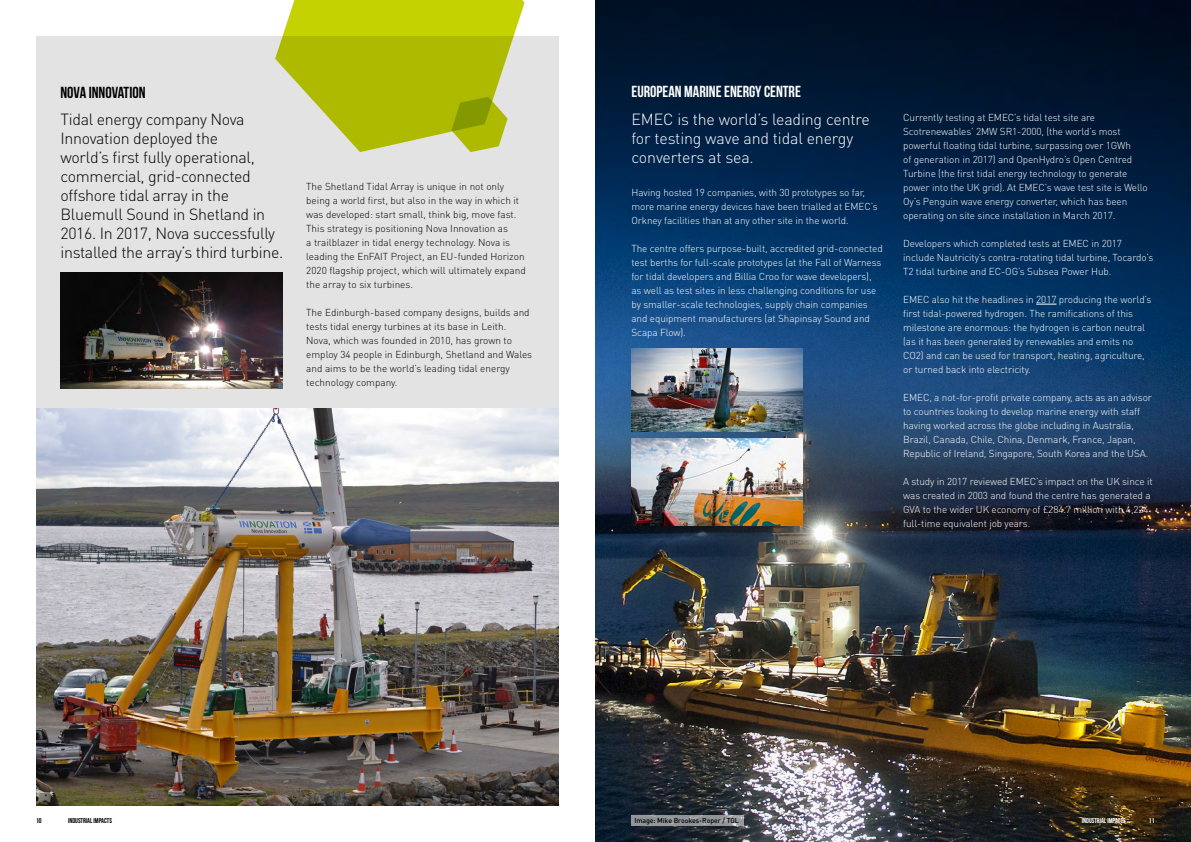
<style>
.page{position:relative;width:1191px;height:842px;background:#fff}
.page>*{position:absolute;margin:0;border:0;box-sizing:border-box;transform-origin:0 0}
.t1{font:300 16px/19px "DIN Pro";letter-spacing:-.02em;color:#000}
.t2{font:300 16px/19px "DIN Pro";letter-spacing:-.01em;color:#fff}
.t3{font:700 16px "Bebas Neue";color:#fff}
.t4{font:700 16px "Bebas Neue";color:#000}
.t5{font:300 10px/14px "DIN Pro";letter-spacing:-.01em;color:#fff}
.t6{font:300 10px/14px "DIN Pro";color:#000}
.t7{font:500 7px "DIN Pro";letter-spacing:-.01em;color:#000}
.t8{font:700 7px "Bebas Neue";color:#000}
.t9{font:700 7px "Bebas Neue";color:#fff}
</style>
<div class="page">
<img style="left:595px;top:0;width:596px;height:842px">
<div style="left:36px;top:36px;width:522px;height:770px;background:#e3e3e3"></div>
<img style="left:60px;top:273px;width:222px;height:116px">
<img style="left:36px;top:408px;width:522px;height:398px">
<svg style="left:275px;top:0;width:249px;height:152px"></svg>
<svg style="left:1036px;top:304px;width:20px;height:1px"></svg>
<img style="left:631px;top:349px;width:172px;height:83px">
<img style="left:631px;top:439px;width:172px;height:87px">
<svg style="left:631px;top:816px;width:112px;height:10px"></svg>
<h1 class="t4" style="left:60px;top:84px;width:87px">NOVA INNOVATION</h1>
<p class="t1" style="left:60px;top:109px;width:224px">Tidal energy company Nova<br>Innovation deployed the<br>world’s first fully operational, commercial, grid-connected offshore tidal array in the<br>Bluemull Sound in Shetland in<br>2016. In 2017, Nova successfully installed the array’s third turbine.</p>
<p class="t6" style="left:306px;top:179px;width:221px">The Shetland Tidal Array is unique in not only being a world first, but also in the way in which it was developed: start small, think big, move fast.<br>This strategy is positioning Nova Innovation as<br>a trailblazer in tidal energy technology. Nova is leading the EnFAIT Project, an EU-funded Horizon 2020 flagship project, which will ultimately expand the array to six turbines.</p>
<p class="t6" style="left:306px;top:305px;width:227px">The Edinburgh-based company designs, builds and tests tidal energy turbines at its base in Leith.<br>Nova, which was founded in 2010, has grown to employ 34 people in Edinburgh, Shetland and Wales and aims to be the world’s leading tidal energy technology company.</p>
<h1 class="t3" style="left:631px;top:83px;width:171px">EUROPEAN MARINE ENERGY CENTRE</h1>
<h1 class="t2" style="left:631px;top:109px;width:240px">EMEC is the world’s leading centre for testing wave and tidal energy converters at sea.</h1>
<p class="t5" style="left:631px;top:185px;width:248px">Having hosted 19 companies, with 30 prototypes so far, more marine energy devices have been trialled at EMEC’s<br>Orkney facilities than at any other site in the world.</p>
<p class="t5" style="left:631px;top:241px;width:253px">The centre offers purpose-built, accredited grid-connected test berths for full-scale prototypes (at the Fall of Warness for tidal developers and Billia Croo for wave developers), as well as test sites in less challenging conditions for use by smaller-scale technologies, supply chain companies and equipment manufacturers (at Shapinsay Sound and Scapa Flow).</p>
<p class="t5" style="left:903px;top:110px;width:246px">Currently testing at EMEC’s tidal test site are Scotrenewables’ 2MW SR1-2000, (the world’s most powerful floating tidal turbine, surpassing over 1GWh<br>of generation in 2017) and OpenHydro’s Open Centred Turbine (the first tidal energy technology to generate power into the UK grid). At EMEC’s wave test site is Wello Oy’s Penguin wave energy converter, which has been operating on site since installation in March 2017.</p>
<p class="t5" style="left:903px;top:236px;width:252px">Developers which completed tests at EMEC in 2017 include Nautricity’s contra-rotating tidal turbine, Tocardo’s<br>T2 tidal turbine and EC-OG’s Subsea Power Hub.</p>
<p class="t5" style="left:903px;top:292px;width:250px">EMEC also hit the headlines in 2017 producing the world’s first tidal-powered hydrogen. The ramifications of this milestone are enormous: the hydrogen is carbon neutral (as it has been generated by renewables and emits no CO2) and can be used for transport, heating, agriculture, or turned back into electricity.</p>
<p class="t5" style="left:903px;top:390px;width:250px">EMEC, a not-for-profit private company, acts as an advisor to countries looking to develop marine energy with staff having worked across the globe including in Australia, Brazil, Canada, Chile, China, Denmark, France, Japan, Republic of Ireland, Singapore, South Korea and the USA.</p>
<p class="t5" style="left:903px;top:474px;width:251px">A study in 2017 reviewed EMEC’s impact on the UK since it was created in 2003 and found the centre has generated a GVA to the wider UK economy of £284.7 million with 4,224 full-time equivalent job years.</p>
<p class="t8" style="left:36px;top:817px;width:7px">10</p>
<p class="t8" style="left:68px;top:817px;width:45px">INDUSTRIAL IMPACTS</p>
<p class="t7" style="left:634px;top:816px;width:106px">Image: Mike Brookes-Roper / TGL</p>
<p class="t9" style="left:1081px;top:817px;width:45px">INDUSTRIAL IMPACTS</p>
<p class="t9" style="left:1148px;top:817px;width:7px">11</p>
</div>
